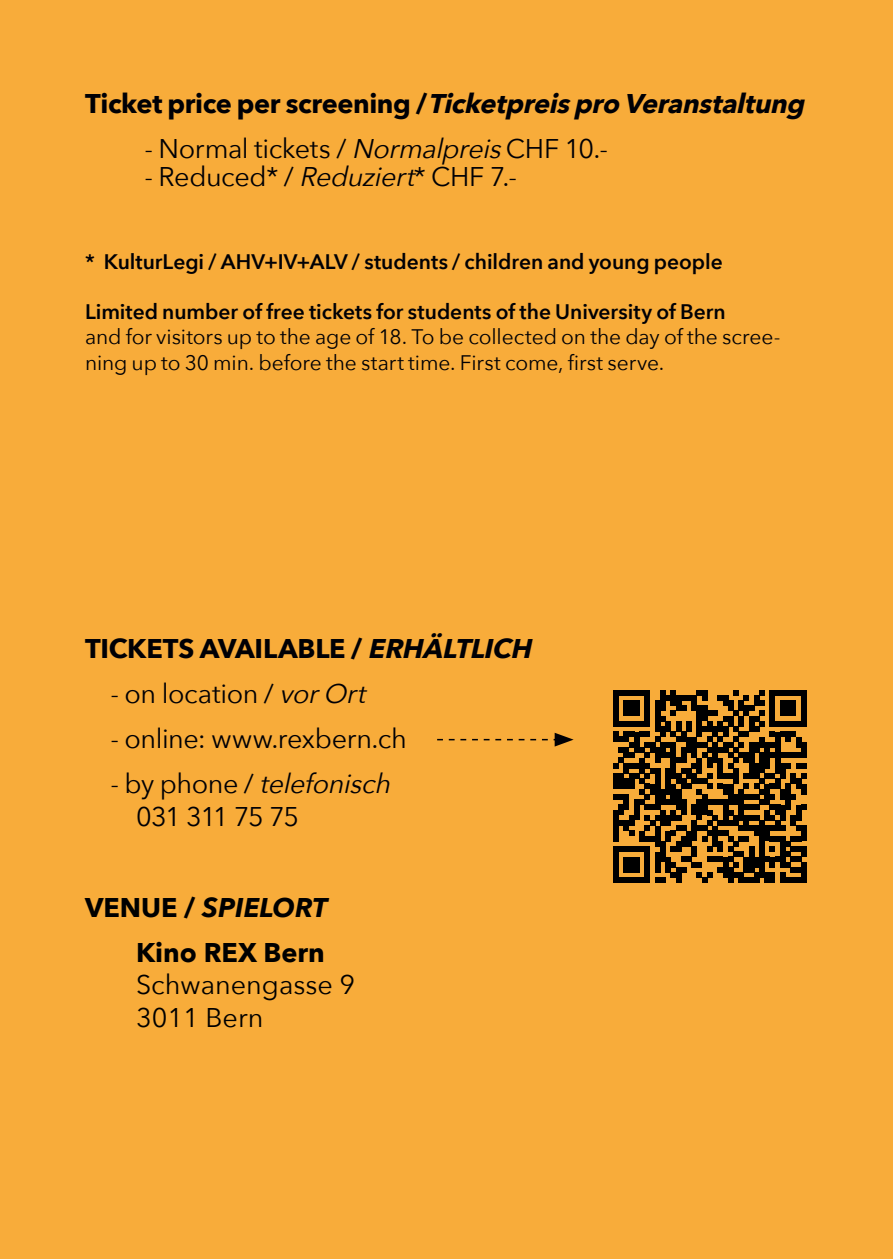
<style>
.page{position:relative;width:893px;height:1259px;background:#f8ac3a}
.page>*{position:absolute;margin:0;border:0;box-sizing:border-box;transform-origin:0 0}
.t1{font:27px "Avenir Next";letter-spacing:-.015em;color:#000005}
.t2{font:italic 700 27px "Avenir Next";color:#000005}
.t3{font:27px/32.4px "Avenir Next";letter-spacing:-.055em;color:#000005}
.t4{font:700 27px "Avenir Next";letter-spacing:-.005em;color:#000005}
.t5{font:700 27px/45px "Avenir Next";color:#000;text-align:right}
.t6{font:27px/32.4px "Avenir Next";color:#000}
.t7{font:21px/25.2px "Avenir Next";letter-spacing:-.005em;color:#000005}
.t8{font:600 21px "Avenir Next";color:#000005}
.s1{font-style:normal}
.s2{font-style:italic}
</style>
<div class="page">
<svg style="left:613px;top:690px;width:193px;height:193px"></svg>
<div style="left:801px;top:825px;width:5px;height:16px;background:#000"></div>
<div style="left:801px;top:846px;width:5px;height:11px;background:#000"></div>
<div style="left:801px;top:862px;width:5px;height:21px;background:#000"></div>
<svg style="left:437px;top:733px;width:137px;height:13px"></svg>
<p class="t2" style="left:85px;top:80px;width:730px"><span class="s1">T i c ke t p r i ce p e r s c r e e n i n g /</span>TicketpreisproVeranstaltung</p>
<p class="t1" style="left:145px;top:126px;width:465px">- Normal tickets / <span class="s2">Normalpreis</span>CHF 10.-</p>
<p class="t1" style="left:145px;top:154px;width:374px">- Reduced* / <span class="s2">Reduziert</span>* CHF 7.-</p>
<p class="t8" style="left:85px;top:243px;width:639px">* KulturLegi / AHV+IV+ALV / students / children and young people</p>
<p class="t8" style="left:85px;top:294px;width:642px">Limited number of free tickets for students of the University of Bern</p>
<p class="t7" style="left:85px;top:323px;width:697px">and for visitors up to the age of 18. To be collected on the day of the scree&shy;ning up to 30 min. before the start time. First come, first serve.</p>
<p class="t4" style="left:85px;top:625px;width:457px">TICKETS AVAILABLE / <span class="s2">ERHÄLTLICH</span></p>
<p class="t1" style="left:111px;top:670px;width:265px">- on location / <span class="s2">vorOrt</span></p>
<p class="t1" style="left:111px;top:716px;width:298px">- online: www.rexbern.ch</p>
<p class="t3" style="left:136px;top:766px;width:264px;text-indent:-26px">- by p h o n e / <span class="s2">telefonisch<br></span>031 311 75 75</p>
<p class="t5" style="left:85px;top:884px;width:244px">VENUE / <span class="s2">SPIELORT<br></span>Kino REX Bern</p>
<p class="t6" style="left:136px;top:967px;width:221px">Schwanengasse 9<br>3011 Bern</p>
</div>
